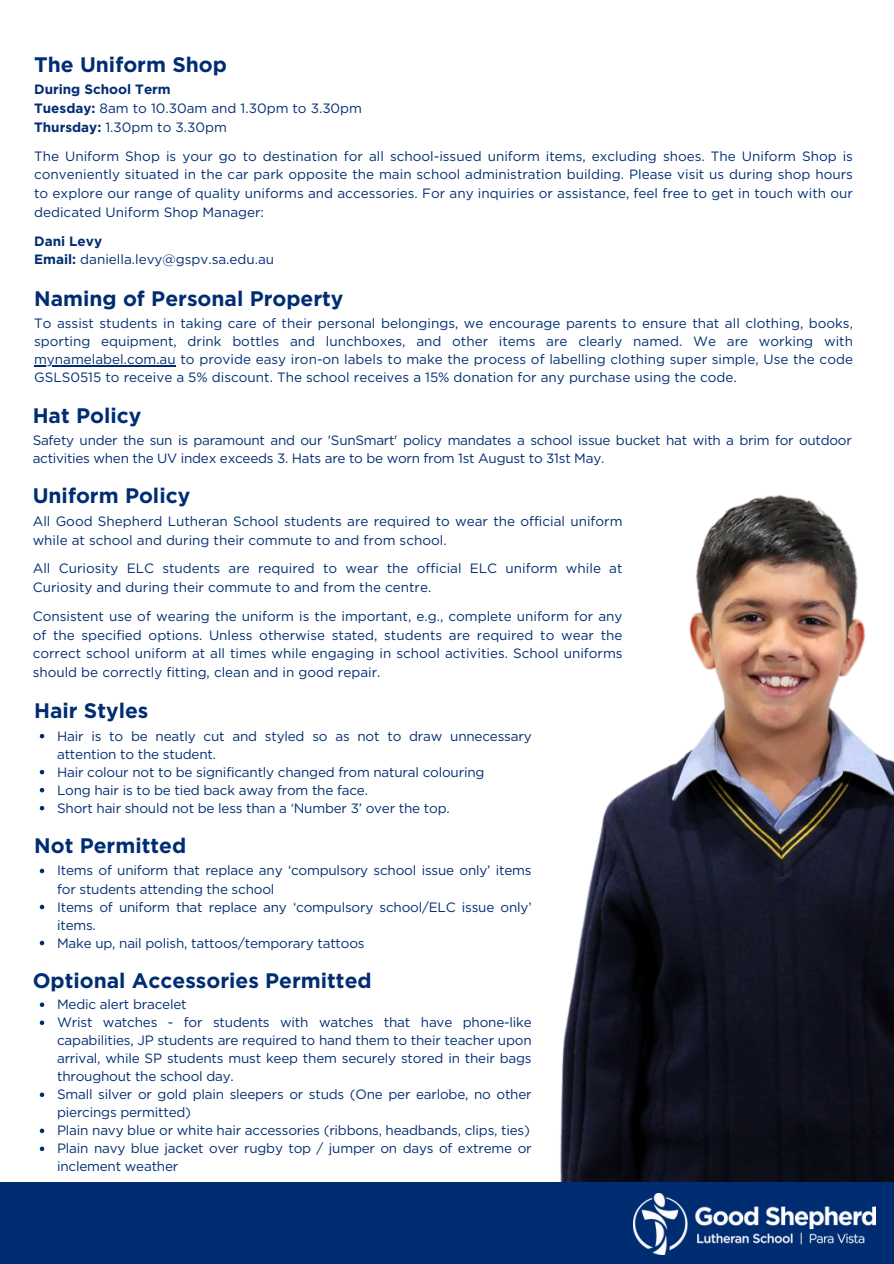
<style>
.page{position:relative;width:894px;height:1264px;background:#fff}
.page>*{position:absolute;margin:0;border:0;box-sizing:border-box;transform-origin:0 0}
.t1{font:700 21px "Gotham";color:#002d72}
.t2{font:13.5px/18px "Gotham";letter-spacing:-.015em;color:#002d72}
.t3{font:700 13.5px "Gotham";color:#002d72}
.s1{font-weight:700}
</style>
<div class="page">
<div style="left:0;top:1181px;width:893px;height:82px;background:#002d72"></div>
<img style="left:633px;top:1193px;width:242px;height:60px">
<hr style="left:34px;top:365px;width:142px;height:1px;background:#002d72">
<svg style="left:40px;top:734px;width:4px;height:4px"></svg>
<svg style="left:40px;top:770px;width:4px;height:4px"></svg>
<svg style="left:40px;top:788px;width:4px;height:4px"></svg>
<svg style="left:40px;top:806px;width:4px;height:4px"></svg>
<svg style="left:40px;top:868px;width:4px;height:5px"></svg>
<svg style="left:40px;top:904px;width:4px;height:5px"></svg>
<svg style="left:40px;top:940px;width:4px;height:5px"></svg>
<svg style="left:40px;top:1002px;width:4px;height:5px"></svg>
<svg style="left:40px;top:1020px;width:4px;height:5px"></svg>
<svg style="left:40px;top:1092px;width:4px;height:5px"></svg>
<svg style="left:40px;top:1128px;width:4px;height:5px"></svg>
<svg style="left:40px;top:1146px;width:4px;height:5px"></svg>
<img style="left:560px;top:495px;width:333px;height:686px">
<p class="t1" style="left:34px;top:52px;width:194px">The Uniform Shop</p>
<p class="t3" style="left:34px;top:81px;width:138px">During School Term</p>
<h1 class="t2" style="left:34px;top:99px;width:329px"><span class="s1">Tuesday:</span> 8am to 10.30am and 1.30pm to 3.30pm</h1>
<p class="t2" style="left:34px;top:118px;width:194px"><span class="s1">Thursday:</span> 1.30pm to 3.30pm</p>
<h1 class="t2" style="left:34px;top:146px;width:820px;line-height:18.8px;text-align:justify">The Uniform Shop is your go to destination for all school-issued uniform items, excluding shoes. The Uniform Shop is conveniently situated in the car park opposite the main school administration building. Please visit us during shop hours to explore our range of quality uniforms and accessories. For any inquiries or assistance, feel free to get in touch with our dedicated Uniform Shop Manager:</h1>
<p class="t3" style="left:34px;top:233px;width:69px">Dani Levy</p>
<p class="t2" style="left:34px;top:250px;width:241px"><span class="s1">Email:</span> daniella.levy@gspv.sa.edu.au</p>
<p class="t1" style="left:34px;top:286px;width:311px">Naming of Personal Property</p>
<p class="t2" style="left:34px;top:314px;width:820px">To assist students in taking care of their personal belongings, we encourage parents to ensure that all clothing, books, sporting equipment, drink bottles and lunchboxes, and other items are clearly named. We are working with</p>
<p class="t2" style="left:34px;top:350px;width:820px">mynamelabel.com.au to provide easy iron-on labels to make the process of labelling clothing super simple, Use the code<br>GSLS0515 to receive a 5% discount. The school receives a 15% donation for any purchase using the code.</p>
<h1 class="t1" style="left:33px;top:402px;width:110px">Hat Policy</h1>
<p class="t2" style="left:33px;top:431px;width:820px">Safety under the sun is paramount and our 'SunSmart' policy mandates a school issue bucket hat with a brim for outdoor activities when the UV index exceeds 3. Hats are to be worn from 1st August to 31st May.</p>
<h1 class="t1" style="left:33px;top:483px;width:159px">Uniform Policy</h1>
<p class="t2" style="left:33px;top:511px;width:591px;line-height:18.8px">All Good Shepherd Lutheran School students are required to wear the official uniform while at school and during their commute to and from school.</p>
<p class="t2" style="left:33px;top:559px;width:591px;line-height:18.8px">All Curiosity ELC students are required to wear the official ELC uniform while at<br>Curiosity and during their commute to and from the centre.</p>
<p class="t2" style="left:33px;top:606px;width:591px;line-height:18.8px;text-align:justify">Consistent use of wearing the uniform is the important, e.g., complete uniform for any of the specified options. Unless otherwise stated, students are required to wear the correct school uniform at all times while engaging in school activities. School uniforms should be correctly fitting, clean and in good repair.</p>
<h1 class="t1" style="left:34px;top:698px;width:116px">Hair Styles</h1>
<p class="t2" style="left:57px;top:726px;width:476px">Hair is to be neatly cut and styled so as not to draw unnecessary attention to the student.</p>
<p class="t2" style="left:57px;top:762px;width:428px">Hair colour not to be significantly changed from natural colouring</p>
<p class="t2" style="left:57px;top:780px;width:312px">Long hair is to be tied back away from the face.</p>
<p class="t2" style="left:57px;top:798px;width:394px">Short hair should not be less than a ‘Number 3’ over the top.</p>
<h1 class="t1" style="left:34px;top:832px;width:153px">Not Permitted</h1>
<p class="t2" style="left:57px;top:861px;width:476px">Items of uniform that replace any ‘compulsory school issue only’ items for students attending the school</p>
<p class="t2" style="left:57px;top:897px;width:476px">Items of uniform that replace any ‘compulsory school/ELC issue only’ items.</p>
<p class="t2" style="left:57px;top:933px;width:309px">Make up, nail polish, tattoos/temporary tattoos</p>
<h1 class="t1" style="left:33px;top:967px;width:340px">Optional Accessories Permitted</h1>
<p class="t2" style="left:57px;top:995px;width:131px">Medic alert bracelet</p>
<p class="t2" style="left:57px;top:1013px;width:476px;text-align:justify">Wrist watches - for students with watches that have phone-like capabilities, JP students are required to hand them to their teacher upon arrival, while SP students must keep them securely stored in their bags throughout the school day.</p>
<p class="t2" style="left:57px;top:1085px;width:476px">Small silver or gold plain sleepers or studs (One per earlobe, no other piercings permitted)</p>
<p class="t2" style="left:57px;top:1121px;width:474px">Plain navy blue or white hair accessories (ribbons, headbands, clips, ties)</p>
<p class="t2" style="left:57px;top:1139px;width:476px">Plain navy blue jacket over rugby top / jumper on days of extreme or inclement weather</p>
</div>
